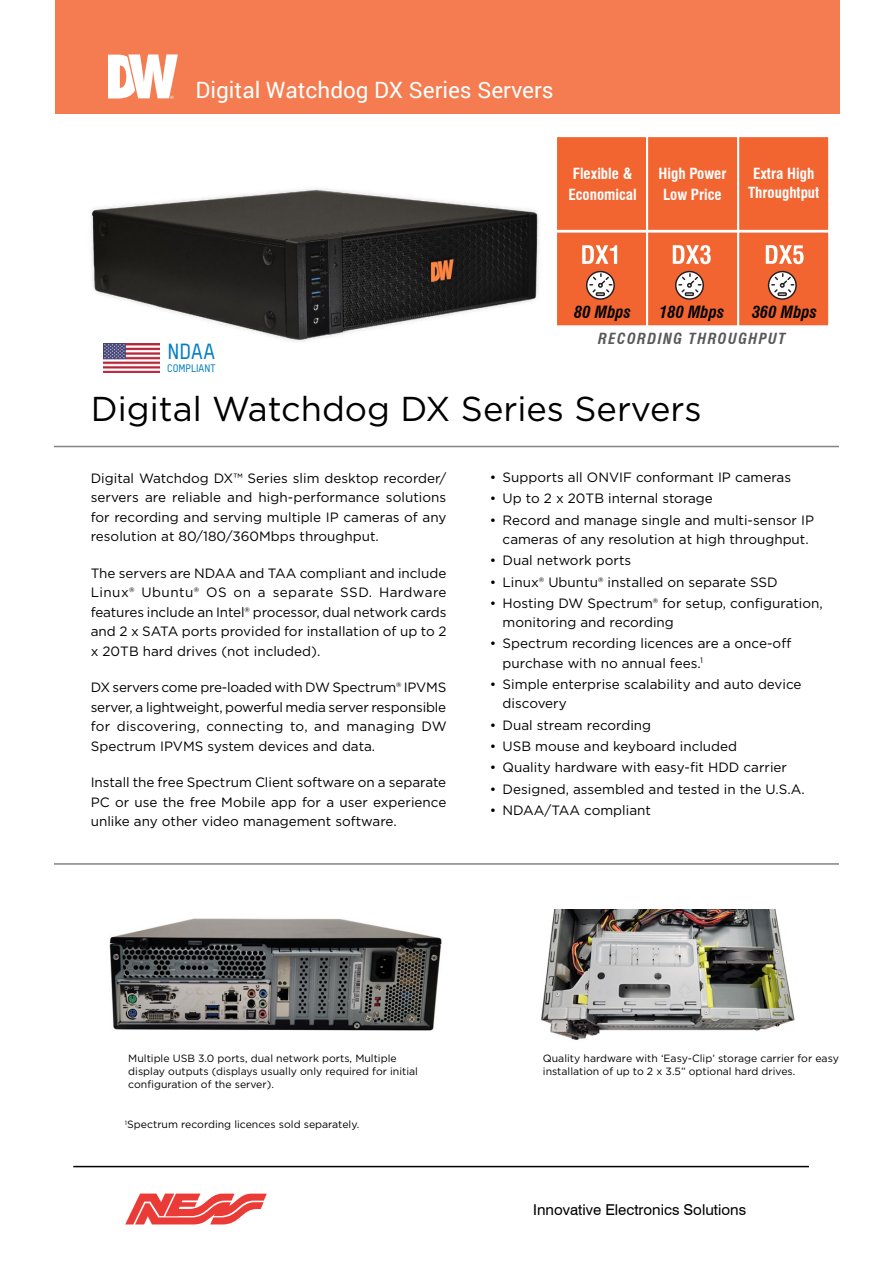
<style>
.page{position:relative;width:893px;height:1263px;background:#fff}
.page>*{position:absolute;margin:0;border:0;box-sizing:border-box;transform-origin:0 0}
.t1{font:34.5px "Gotham";color:#000}
.t2{font:22.5px "Roboto";color:#fff}
.t3{font:500 21.6px "T Star Pro";color:#007dc3}
.t4{font:italic 700 condensed 16.5px "Swiss 721 BT";color:#000}
.t5{font:700 condensed 15px/21.3px "Swiss 721 BT";color:#fff;text-align:center}
.t6{font:15px "Swiss 721 BT";color:#000}
.t7{font:italic 700 condensed 15px "Swiss 721 BT";letter-spacing:.09em;color:#58595b}
.t8{font:13.5px/19.5px "Gotham";color:#000;text-align:justify}
.t9{font:500 10.8px "T Star Pro";color:#007dc3}
.t10{font:10.5px/12.6px "Gotham";color:#000}
</style>
<div class="page">
<hr style="left:73px;top:1166px;width:736px;height:1px;background:#000">
<svg style="left:125px;top:1193px;width:142px;height:31px"></svg>
<hr style="left:54px;top:446px;width:785px;height:1px;background:#808285">
<hr style="left:54px;top:863px;width:785px;height:2px;background:#808285">
<img style="left:90px;top:188px;width:469px;height:180px">
<img style="left:104px;top:343px;width:56px;height:30px">
<svg style="left:557px;top:137px;width:271px;height:188px;background:#f07041"></svg>
<img style="left:109px;top:918px;width:333px;height:113px">
<img style="left:541px;top:909px;width:254px;height:131px">
<div style="left:55px;top:0;width:785px;height:113px;background:#f47c50"></div>
<svg style="left:108px;top:54px;width:70px;height:45px"></svg>
<h2 class="t2" style="left:196px;top:75px;width:360px">Digital Watchdog DX Series Servers</h2>
<p class="t5" style="left:568px;top:162px;width:70px;text-align:left">Flexible &amp;<br>Economical</p>
<p class="t5" style="left:658px;top:162px;width:70px">High Power<br>Low Price</p>
<p class="t5" style="left:748px;top:163px;width:73px;line-height:19.8px">Extra High<br>Throughtput</p>
<h3 class="t3" style="left:168px;top:337px;width:49px">NDAA</h3>
<p class="t9" style="left:167px;top:361px;width:50px">COMPLIANT</p>
<p class="t4" style="left:574px;top:302px;width:58px">80 MBPS</p>
<p class="t4" style="left:659px;top:302px;width:67px">180 MBPS</p>
<p class="t4" style="left:752px;top:302px;width:67px">360 MBPS</p>
<p class="t7" style="left:598px;top:330px;width:189px">RECORDING THROUGHPUT</p>
<h1 class="t1" style="left:91px;top:387px;width:612px">Digital Watchdog DX Series Servers</h1>
<p class="t8" style="left:91px;top:468px;width:357px">Digital Watchdog DX™ Series slim desktop recorder/ servers are reliable and high-performance solutions for recording and serving multiple IP cameras of any resolution at 80/180/360Mbps throughput.</p>
<p class="t8" style="left:91px;top:563px;width:357px">The servers are NDAA and TAA compliant and include Linux® Ubuntu® OS on a separate SSD. Hardware features include an Intel® processor, dual network cards and 2 x SATA ports provided for installation of up to 2 x 20TB hard drives (not included).</p>
<p class="t8" style="left:91px;top:677px;width:357px">DX servers come pre-loaded with DW Spectrum® IPVMS server, a lightweight, powerful media server responsible for discovering, connecting to, and managing DW Spectrum IPVMS system devices and data.</p>
<p class="t8" style="left:91px;top:772px;width:357px">Install the free Spectrum Client software on a separate PC or use the free Mobile app for a user experience unlike any other video management software.</p>
<p class="t8" style="left:490px;top:467px;width:303px">• Supports all ONVIF conformant IP cameras</p>
<p class="t8" style="left:490px;top:489px;width:225px">• Up to 2 x 20TB internal storage</p>
<p class="t8" style="left:490px;top:510px;width:326px;text-align:center">• Record and manage single and multi-sensor IP cameras of any resolution at high throughput.</p>
<p class="t8" style="left:490px;top:550px;width:143px">• Dual network ports</p>
<p class="t8" style="left:490px;top:572px;width:289px">• Linux® Ubuntu® installed on separate SSD</p>
<p class="t8" style="left:503px;top:593px;width:322px;text-indent:-13px">• Hosting DW Spectrum® for setup, configuration, monitoring and recording</p>
<p class="t8" style="left:503px;top:634px;width:290px;text-indent:-13px">• Spectrum recording licences are a once-off purchase with no annual fees.<sup>1</sup></p>
<p class="t8" style="left:503px;top:674px;width:300px;text-indent:-13px">• Simple enterprise scalability and auto device discovery</p>
<p class="t8" style="left:490px;top:715px;width:163px">• Dual stream recording</p>
<p class="t8" style="left:490px;top:736px;width:249px">• USB mouse and keyboard included</p>
<p class="t8" style="left:490px;top:757px;width:299px">• Quality hardware with easy-fit HDD carrier</p>
<p class="t8" style="left:490px;top:779px;width:316px">• Designed, assembled and tested in the U.S.A.</p>
<p class="t8" style="left:490px;top:800px;width:163px">• NDAA/TAA compliant</p>
<p class="t10" style="left:128px;top:1052px;width:291px">Multiple USB 3.0 ports, dual network ports, Multiple display outputs (displays usually only required for initial configuration of the server).</p>
<p class="t10" style="left:125px;top:1118px;width:236px"><sup>1</sup>Spectrum recording licences sold separately.</p>
<p class="t10" style="left:543px;top:1052px;width:298px">Quality hardware with ‘Easy-Clip’ storage carrier for easy installation of up to 2 x 3.5” optional hard drives.</p>
<p class="t6" style="left:533px;top:1200px;width:214px">Innovative Electronics Solutions</p>
</div>
